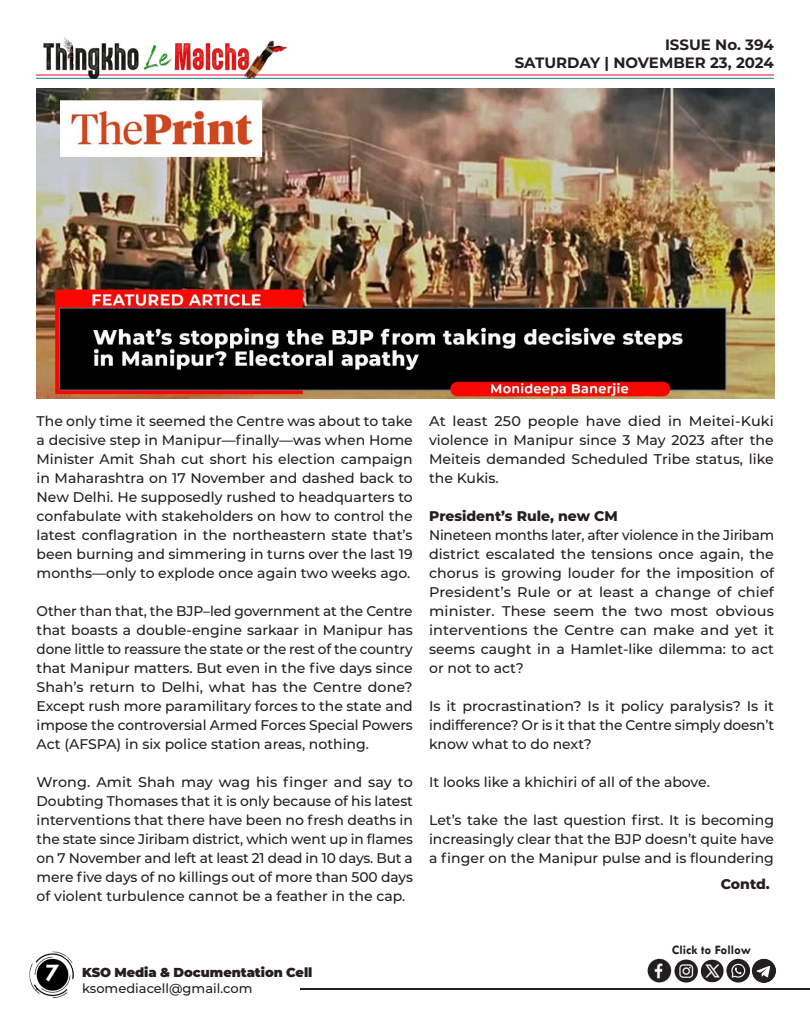
<style>
.page{position:relative;width:810px;height:1013px;background:#fff}
.page>*{position:absolute;margin:0;border:0;box-sizing:border-box;transform-origin:0 0}
.t1{font:700 26px "Tw Cen";color:#fff}
.t2{font:700 15px/18px "Montserrat";color:#231f20;text-align:right}
.t3{font:500 14px/19px "Montserrat";color:#231f20;text-align:justify}
.t4{font:800 14px "Montserrat";color:#231f20}
.t5{font:900 13px "Montserrat";letter-spacing:-.005em;color:#231f20}
.t6{font:500 13px "Montserrat";color:#231f20}
.t7{font:700 13px "Tw Cen";color:#231f20}
</style>
<div class="page">
<hr style="left:301px;top:988px;width:509px;height:1px;background:#231f20">
<img style="left:29px;top:951px;width:45px;height:47px">
<img style="left:647px;top:958px;width:129px;height:25px">
<hr style="left:36px;top:74px;width:738px;height:1px;background:#ff002d">
<hr style="left:36px;top:78px;width:738px;height:1px;background:#00848b">
<img style="left:36px;top:37px;width:254px;height:42px">
<img style="left:36px;top:89px;width:739px;height:310px">
<p class="t2" style="left:515px;top:35px;width:261px">ISSUE No. 394<br>SATURDAY | NOVEMBER 23, 2024</p>
<p class="t3" style="left:37px;top:411px;width:378px">The only time it seemed the Centre was about to take a decisive step in Manipur—finally—was when Home Minister Amit Shah cut short his election campaign in Maharashtra on 17 November and dashed back to New Delhi. He supposedly rushed to headquarters to confabulate with stakeholders on how to control the latest conflagration in the northeastern state that’s been burning and simmering in turns over the last 19 months—only to explode once again two weeks ago.</p>
<p class="t3" style="left:37px;top:601px;width:378px">Other than that, the BJP–led government at the Centre that boasts a double-engine sarkaar in Manipur has done little to reassure the state or the rest of the country that Manipur matters. But even in the five days since Shah’s return to Delhi, what has the Centre done?<br>Except rush more paramilitary forces to the state and impose the controversial Armed Forces Special Powers Act (AFSPA) in six police station areas, nothing.</p>
<p class="t3" style="left:37px;top:772px;width:378px">Wrong. Amit Shah may wag his finger and say to Doubting Thomases that it is only because of his latest interventions that there have been no fresh deaths in the state since Jiribam district, which went up in flames on 7 November and left at least 21 dead in 10 days. But a mere five days of no killings out of more than 500 days of violent turbulence cannot be a feather in the cap.</p>
<p class="t3" style="left:429px;top:411px;width:346px">At least 250 people have died in Meitei-Kuki violence in Manipur since 3 May 2023 after the Meiteis demanded Scheduled Tribe status, like the Kukis.</p>
<p class="t4" style="left:429px;top:506px;width:190px">President’s Rule, new CM</p>
<p class="t3" style="left:429px;top:525px;width:346px">Nineteen months later, after violence in the Jiribam district escalated the tensions once again, the chorus is growing louder for the imposition of President’s Rule or at least a change of chief minister. These seem the two most obvious interventions the Centre can make and yet it seems caught in a Hamlet-like dilemma: to act or not to act?</p>
<p class="t3" style="left:429px;top:696px;width:347px">Is it procrastination? Is it policy paralysis? Is it indifference? Or is it that the Centre simply doesn’t know what to do next?</p>
<p class="t3" style="left:429px;top:772px;width:282px">It looks like a khichiri of all of the above.</p>
<p class="t3" style="left:429px;top:810px;width:346px">Let’s take the last question first. It is becoming increasingly clear that the BJP doesn’t quite have a finger on the Manipur pulse and is floundering</p>
<p class="t4" style="left:721px;top:873px;width:50px">Contd.</p>
<h1 class="t1" style="left:46px;top:957px;width:15px">7</h1>
<p class="t5" style="left:82px;top:962px;width:232px">KSO Media &amp; Documentation Cell</p>
<p class="t6" style="left:82px;top:978px;width:172px">ksomediacell@gmail.com</p>
<p class="t7" style="left:672px;top:942px;width:81px">Click to Follow</p>
</div>
